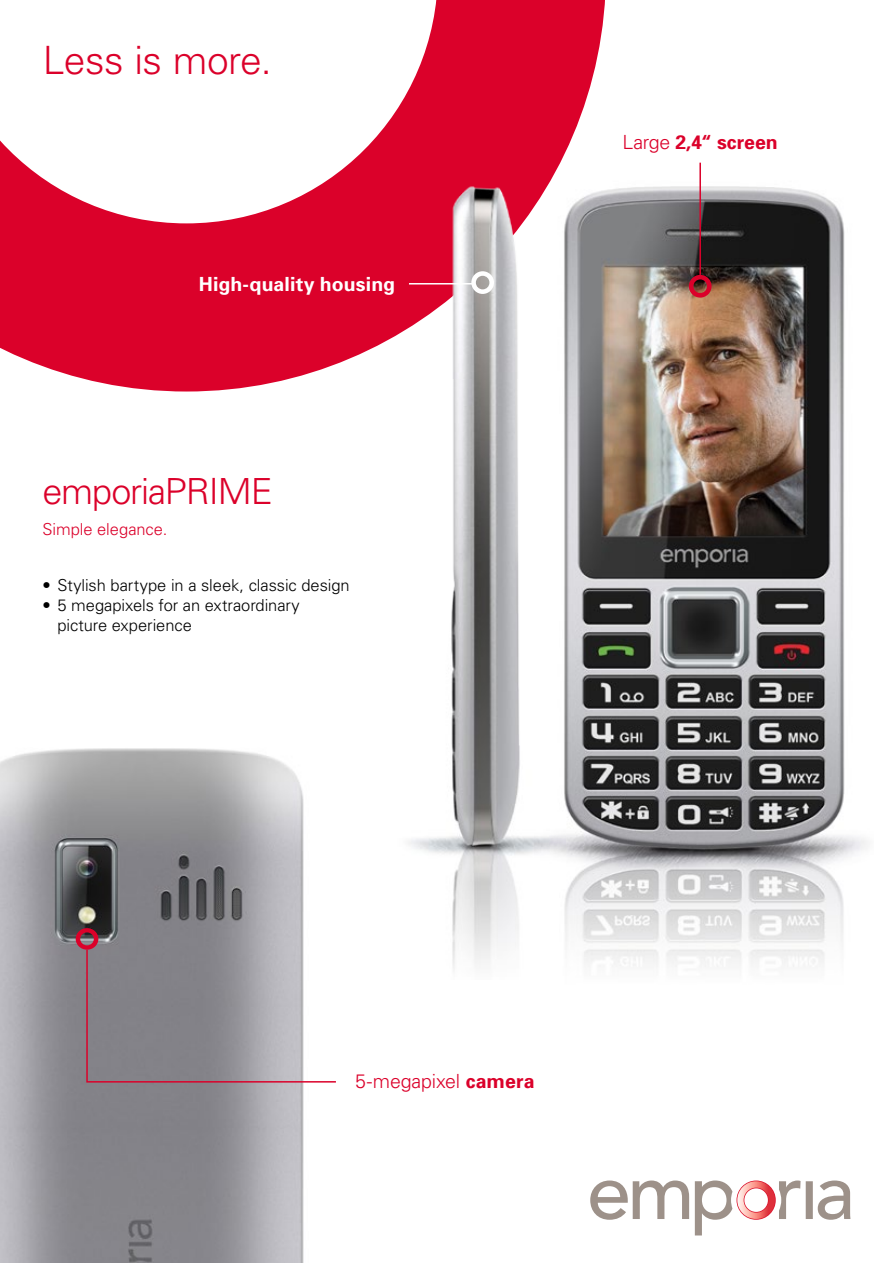
<style>
.page{position:relative;width:893px;height:1263px;background:#fff}
.page>*{position:absolute;margin:0;border:0;box-sizing:border-box;transform-origin:0 0}
.t1{font:300 39px "Univers";letter-spacing:-.01em;color:#db012a}
.t2{font:300 36px "Univers";letter-spacing:-.03em;color:#db012a}
.t3{font:700 19.5px "Univers";letter-spacing:.005em;color:#fff}
.t4{font:300 19.5px "Univers";letter-spacing:-.005em;color:#db012a}
.t5{font:700 19.5px "Univers";color:#db012a}
.t6{font:300 16.5px/19.8px "Univers";letter-spacing:-.005em;color:#000}
.t7{font:300 16.5px "Univers";letter-spacing:-.005em;color:#db012a}
.s1{font-weight:300}
.s2{font-weight:700}
</style>
<div class="page">
<img style="left:0;top:748px;width:304px;height:515px">
<svg style="left:0;top:0;width:605px;height:391px;fill:#db012a"></svg>
<img style="left:534px;top:174px;width:333px;height:793px">
<img style="left:380px;top:378px;width:185px;height:591px">
<img style="left:380px;top:183px;width:185px;height:195px">
<hr style="left:699px;top:163px;width:2px;height:112px;background:#db012a">
<svg style="left:689px;top:275px;width:23px;height:23px"></svg>
<svg style="left:590px;top:1180px;width:260px;height:55px"></svg>
<svg style="left:76px;top:928px;width:260px;height:155px;background:#a0969d"></svg>
<svg style="left:471px;top:271px;width:23px;height:23px"></svg>
<hr style="left:409px;top:283px;width:63px;height:1px;background:#fff">
<h1 class="t1" style="left:43px;top:37px;width:231px">Less is more.</h1>
<p class="t3" style="left:199px;top:272px;width:198px">High-quality housing</p>
<h2 class="t2" style="left:43px;top:470px;width:232px">emporiaPRIME</h2>
<p class="t7" style="left:43px;top:519px;width:126px">Simple elegance.</p>
<p class="t6" style="left:43px;top:575px;width:309px">• Stylish bartype in a sleek, classic design</p>
<p class="t6" style="left:58px;top:595px;width:244px;text-indent:-15px">• 5 megapixels for an extraordinary picture experience</p>
<p class="t5" style="left:623px;top:129px;width:157px"><span class="s1">Large</span> 2,4“ screen</p>
<p class="t4" style="left:355px;top:1070px;width:181px">5-megapixel <span class="s2">camera</span></p>
</div>
